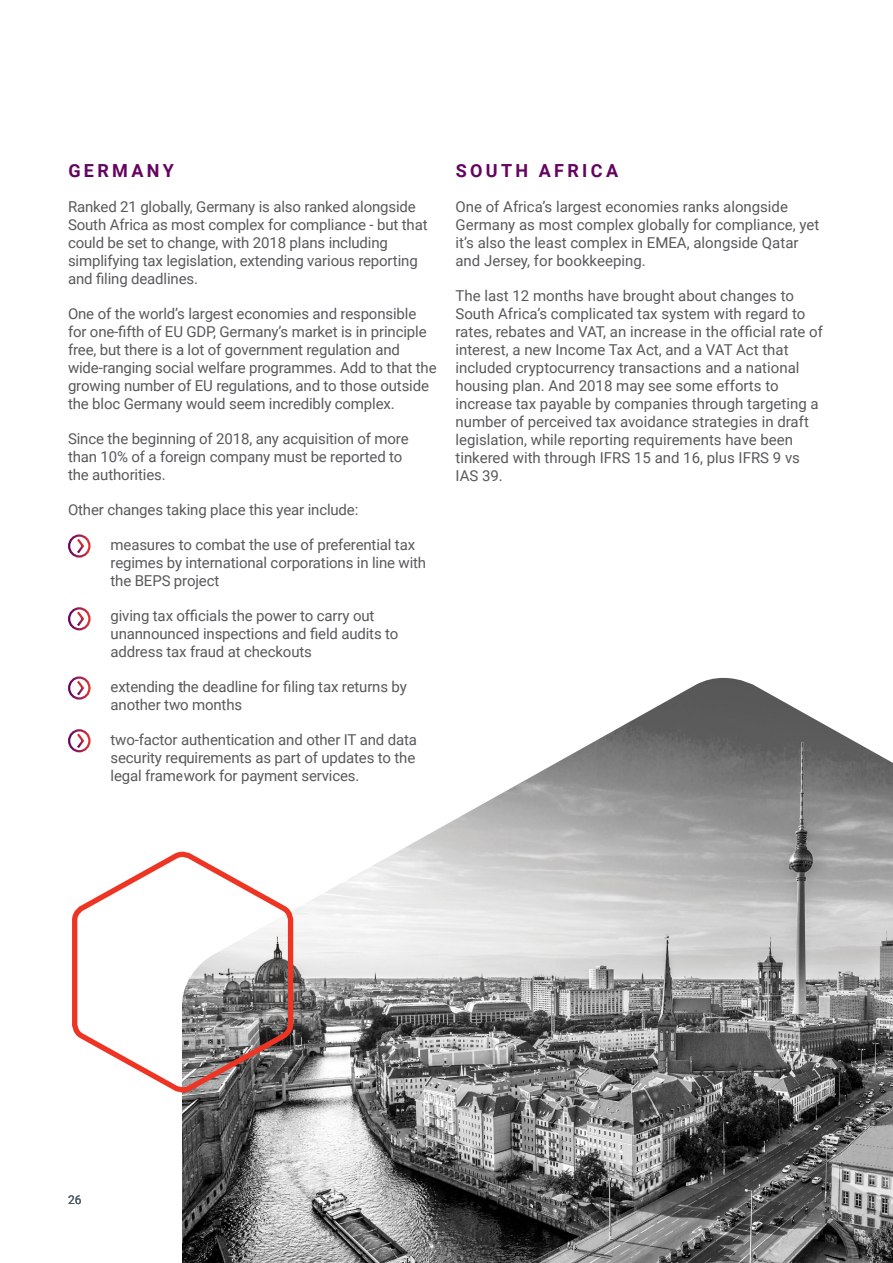
<style>
.page{position:relative;width:893px;height:1263px;background:#fff}
.page>*{position:absolute;margin:0;border:0;box-sizing:border-box;transform-origin:0 0}
.t1{font:700 18px "Roboto";letter-spacing:.185em;color:#650360}
.t2{font:15px/18px "Roboto";letter-spacing:-.01em;color:#58595b}
.t3{font:12px "Roboto";color:#455560}
</style>
<div class="page">
<div style="left:68px;top:534px;width:23px;height:24px;border:2px solid #fff;border-radius:50%"></div>
<svg style="left:75px;top:536px;width:11px;height:20px"></svg>
<div style="left:68px;top:607px;width:23px;height:23px;border:2px solid #fff;border-radius:50%"></div>
<svg style="left:75px;top:609px;width:11px;height:20px"></svg>
<div style="left:68px;top:729px;width:23px;height:23px;border:2px solid #fff;border-radius:50%"></div>
<svg style="left:75px;top:731px;width:11px;height:19px"></svg>
<div style="left:68px;top:676px;width:23px;height:24px;border:2px solid #fff;border-radius:50%"></div>
<svg style="left:75px;top:678px;width:11px;height:20px"></svg>
<img style="left:182px;top:678px;width:711px;height:585px">
<svg style="left:72px;top:849px;width:224px;height:248px"></svg>
<p class="t1" style="left:68px;top:158px;width:107px">GERMANY</p>
<p class="t2" style="left:68px;top:197px;width:361px">Ranked 21 globally, Germany is also ranked alongside South Africa as most complex for compliance - but that could be set to change, with 2018 plans including simplifying tax legislation, extending various reporting and filing deadlines.</p>
<p class="t2" style="left:68px;top:304px;width:370px">One of the world’s largest economies and responsible for one-fifth of EU GDP, Germany’s market is in principle free, but there is a lot of government regulation and wide-ranging social welfare programmes. Add to that the growing number of EU regulations, and to those outside the bloc Germany would seem incredibly complex.</p>
<p class="t2" style="left:68px;top:429px;width:342px">Since the beginning of 2018, any acquisition of more than 10% of a foreign company must be reported to the authorities.</p>
<p class="t2" style="left:68px;top:500px;width:292px">Other changes taking place this year include:</p>
<p class="t2" style="left:111px;top:535px;width:317px">measures to combat the use of preferential tax regimes by international corporations in line with the BEPS project</p>
<p class="t2" style="left:111px;top:606px;width:289px">giving tax officials the power to carry out unannounced inspections and field audits to address tax fraud at checkouts</p>
<p class="t2" style="left:111px;top:677px;width:298px">extending the deadline for filing tax returns by another two months</p>
<p class="t2" style="left:111px;top:730px;width:308px;text-align:justify">two-factor authentication and other IT and data security requirements as part of updates to the legal framework for payment services.</p>
<p class="t1" style="left:456px;top:158px;width:164px">SOUTH AFRICA</p>
<p class="t2" style="left:455px;top:197px;width:365px">One of Africa’s largest economies ranks alongside Germany as most complex globally for compliance, yet it’s also the least complex in EMEA, alongside Qatar and Jersey, for bookkeeping.</p>
<p class="t2" style="left:455px;top:286px;width:369px">The last 12 months have brought about changes to South Africa’s complicated tax system with regard to rates, rebates and VAT, an increase in the official rate of interest, a new Income Tax Act, and a VAT Act that included cryptocurrency transactions and a national housing plan. And 2018 may see some efforts to increase tax payable by companies through targeting a number of perceived tax avoidance strategies in draft legislation, while reporting requirements have been tinkered with through IFRS 15 and 16, plus IFRS 9 vs IAS 39.</p>
<p class="t3" style="left:68px;top:1191px;width:15px">26</p>
</div>
